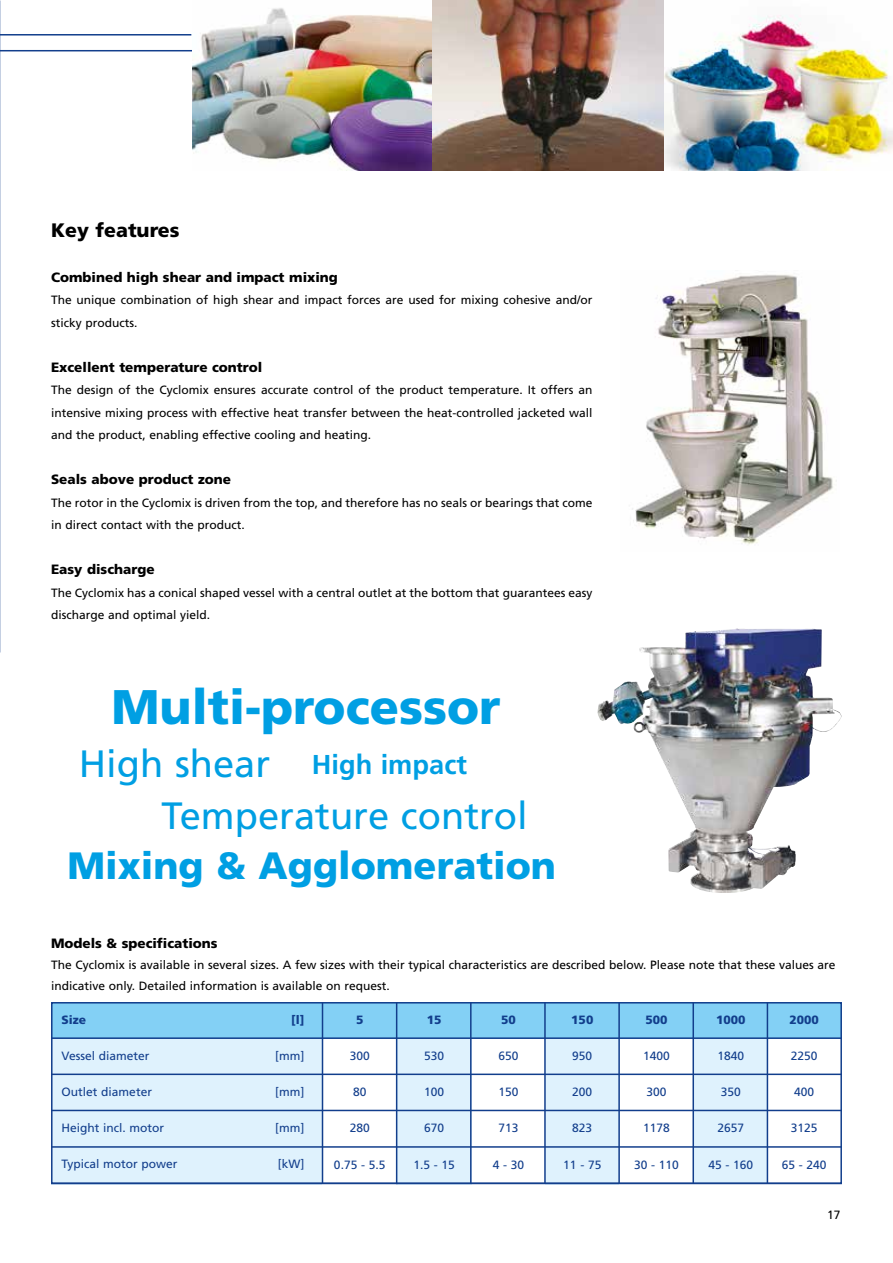
<style>
.page{position:relative;width:893px;height:1263px;background:#fff}
.page>*{position:absolute;margin:0;border:0;box-sizing:border-box;transform-origin:0 0}
.t1{font:900 48.45px "Frutiger";color:#009fe3}
.t2{font:900 38.1px "Frutiger";color:#009fe3}
.t3{font:38.1px "Frutiger";color:#009fe3}
.t4{font:700 27.3px "Frutiger";color:#009fe3}
.t5{font:900 19.5px "Frutiger";color:#000}
.t6{font:900 13.5px "Frutiger";color:#000}
.t7{font:12px/22.5px "Frutiger";color:#000}
.t8{font:12px "Frutiger";color:#123e8c}
.t9{font:900 12px "Frutiger";color:#123e8c}
.s1{font-weight:400;font-size:38.1px}
</style>
<div class="page">
<hr style="left:0;top:34px;width:191px;height:2px;background:#123e8c">
<hr style="left:0;top:50px;width:669px;height:1px;background:#123e8c">
<img style="left:192px;top:0;width:701px;height:170px">
<div style="left:694px;top:1002px;width:74px;height:182px;background:#dff2fd"></div>
<div style="left:546px;top:1002px;width:73px;height:182px;background:#dff2fd"></div>
<div style="left:397px;top:1002px;width:74px;height:182px;background:#dff2fd"></div>
<div style="left:51px;top:1002px;width:271px;height:182px;background:#dff2fd"></div>
<div style="left:51px;top:1002px;width:791px;height:36px;background:#83d0f5"></div>
<div style="left:51px;top:1002px;width:791px;height:182px;border:2px solid #123e8c"></div>
<hr style="left:51px;top:1037px;width:791px;height:2px;background:#123e8c">
<hr style="left:51px;top:1073px;width:791px;height:2px;background:#123e8c">
<hr style="left:51px;top:1110px;width:791px;height:1px;background:#123e8c">
<hr style="left:51px;top:1146px;width:791px;height:2px;background:#123e8c">
<hr style="left:470px;top:1002px;width:2px;height:181px;background:#123e8c">
<hr style="left:544px;top:1002px;width:2px;height:182px;background:#123e8c">
<hr style="left:396px;top:1002px;width:1px;height:182px;background:#123e8c">
<hr style="left:322px;top:1002px;width:1px;height:181px;background:#123e8c">
<hr style="left:618px;top:1002px;width:2px;height:181px;background:#123e8c">
<hr style="left:692px;top:1002px;width:2px;height:181px;background:#123e8c">
<hr style="left:767px;top:1002px;width:1px;height:181px;background:#123e8c">
<hr style="left:51px;top:1182px;width:791px;height:2px;background:#123e8c">
<img style="left:632px;top:274px;width:205px;height:271px">
<img style="left:597px;top:628px;width:199px;height:265px">
<h3 class="t5" style="left:51px;top:218px;width:130px">Key features</h3>
<p class="t6" style="left:51px;top:269px;width:288px">Combined high shear and impact mixing</p>
<p class="t7" style="left:51px;top:289px;width:543px">The unique combination of high shear and impact forces are used for mixing cohesive and/or sticky products.</p>
<p class="t6" style="left:51px;top:359px;width:213px">Excellent temperature control</p>
<p class="t7" style="left:51px;top:379px;width:543px;text-align:justify">The design of the Cyclomix ensures accurate control of the product temperature. It offers an intensive mixing process with effective heat transfer between the heat-controlled jacketed wall and the product, enabling effective cooling and heating.</p>
<p class="t6" style="left:51px;top:471px;width:182px">Seals above product zone</p>
<p class="t7" style="left:51px;top:491px;width:543px">The rotor in the Cyclomix is driven from the top, and therefore has no seals or bearings that come in direct contact with the product.</p>
<p class="t6" style="left:51px;top:561px;width:105px">Easy discharge</p>
<p class="t7" style="left:51px;top:581px;width:543px">The Cyclomix has a conical shaped vessel with a central outlet at the bottom that guarantees easy discharge and optimal yield.</p>
<h1 class="t1" style="left:112px;top:677px;width:390px">Multi-processor</h1>
<h3 class="t4" style="left:79px;top:748px;width:390px"><span class="s1">High shear</span> High impact</h3>
<h2 class="t3" style="left:161px;top:793px;width:368px">Temperature control</h2>
<h2 class="t2" style="left:68px;top:842px;width:490px">Mixing &amp; Agglomeration</h2>
<p class="t6" style="left:51px;top:935px;width:168px">Models &amp; specifications</p>
<p class="t7" style="left:51px;top:954px;width:786px;line-height:21px">The Cyclomix is available in several sizes. A few sizes with their typical characteristics are described below. Please note that these values are indicative only. Detailed information is available on request.</p>
<p class="t9" style="left:62px;top:1012px;width:26px">Size</p>
<p class="t9" style="left:291px;top:1012px;width:15px">[l]</p>
<p class="t8" style="left:62px;top:1049px;width:89px">Vessel diameter</p>
<p class="t8" style="left:275px;top:1049px;width:31px">[mm]</p>
<p class="t8" style="left:62px;top:1085px;width:92px">Outlet diameter</p>
<p class="t8" style="left:275px;top:1085px;width:31px">[mm]</p>
<p class="t8" style="left:62px;top:1121px;width:104px">Height incl. motor</p>
<p class="t8" style="left:275px;top:1121px;width:31px">[mm]</p>
<p class="t8" style="left:62px;top:1157px;width:117px">Typical motor power</p>
<p class="t8" style="left:278px;top:1157px;width:28px">[kW]</p>
<p class="t9" style="left:716px;top:1012px;width:31px">1000</p>
<p class="t8" style="left:717px;top:1049px;width:28px">1840</p>
<p class="t8" style="left:721px;top:1085px;width:22px">350</p>
<p class="t8" style="left:717px;top:1121px;width:28px">2657</p>
<p class="t8" style="left:708px;top:1157px;width:46px">45 - 160</p>
<p class="t9" style="left:501px;top:1012px;width:16px">50</p>
<p class="t8" style="left:498px;top:1049px;width:22px">650</p>
<p class="t8" style="left:498px;top:1085px;width:22px">150</p>
<p class="t8" style="left:498px;top:1121px;width:22px">713</p>
<p class="t8" style="left:493px;top:1157px;width:33px">4 - 30</p>
<p class="t9" style="left:571px;top:1012px;width:24px">150</p>
<p class="t8" style="left:572px;top:1049px;width:22px">950</p>
<p class="t8" style="left:572px;top:1085px;width:22px">200</p>
<p class="t8" style="left:572px;top:1121px;width:22px">823</p>
<p class="t8" style="left:563px;top:1157px;width:40px">11 - 75</p>
<p class="t9" style="left:789px;top:1012px;width:31px">2000</p>
<p class="t8" style="left:791px;top:1049px;width:28px">2250</p>
<p class="t8" style="left:794px;top:1085px;width:22px">400</p>
<p class="t8" style="left:791px;top:1121px;width:28px">3125</p>
<p class="t8" style="left:782px;top:1157px;width:46px">65 - 240</p>
<p class="t9" style="left:646px;top:1012px;width:24px">500</p>
<p class="t8" style="left:643px;top:1049px;width:28px">1400</p>
<p class="t8" style="left:647px;top:1085px;width:22px">300</p>
<p class="t8" style="left:643px;top:1121px;width:28px">1178</p>
<p class="t8" style="left:634px;top:1157px;width:46px">30 - 110</p>
<p class="t9" style="left:356px;top:1012px;width:9px">5</p>
<p class="t8" style="left:350px;top:1049px;width:22px">300</p>
<p class="t8" style="left:353px;top:1085px;width:15px">80</p>
<p class="t8" style="left:350px;top:1121px;width:22px">280</p>
<p class="t8" style="left:334px;top:1157px;width:53px">0.75 - 5.5</p>
<p class="t9" style="left:427px;top:1012px;width:16px">15</p>
<p class="t8" style="left:424px;top:1049px;width:22px">530</p>
<p class="t8" style="left:424px;top:1085px;width:22px">100</p>
<p class="t8" style="left:424px;top:1121px;width:22px">670</p>
<p class="t8" style="left:413px;top:1157px;width:43px">1.5 - 15</p>
<p class="t7" style="left:827px;top:1203px;width:15px">17</p>
</div>
